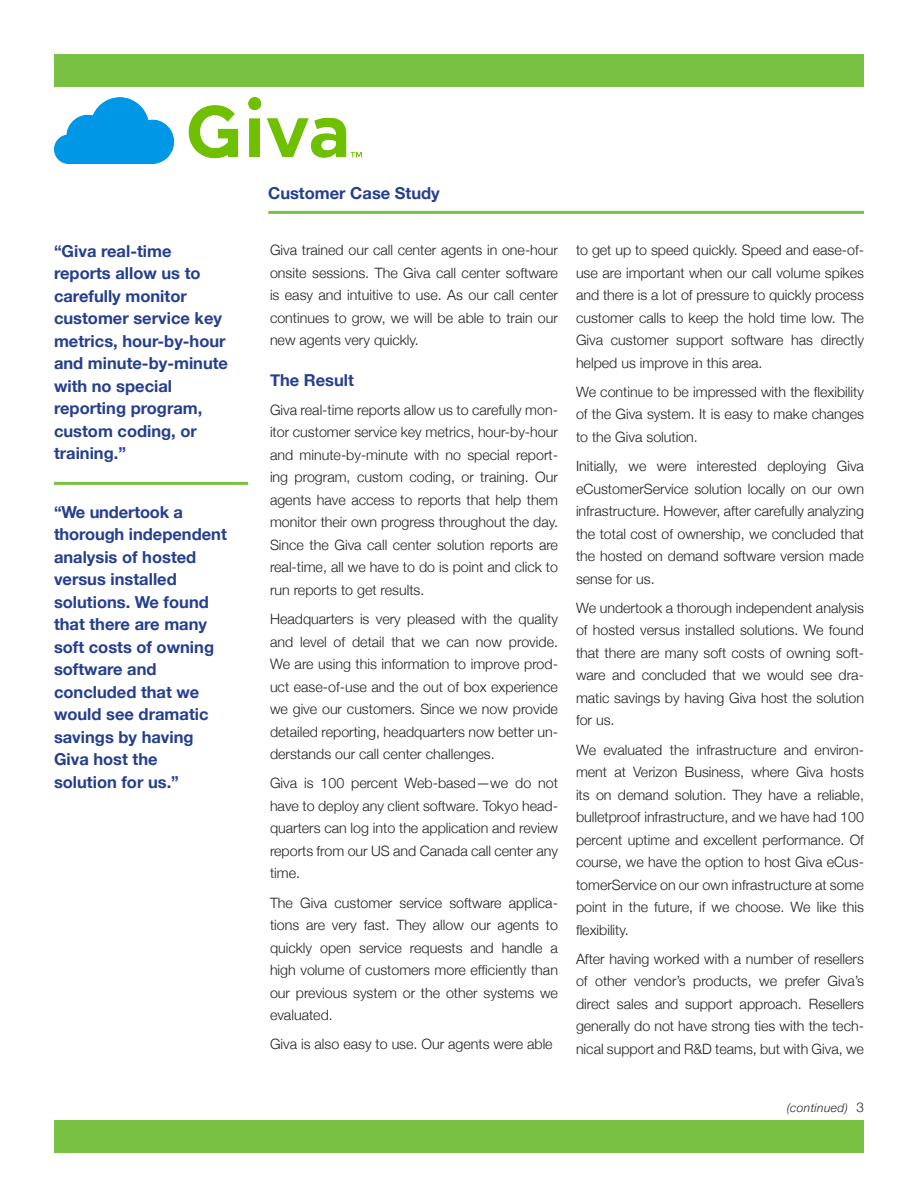
<style>
.page{position:relative;width:918px;height:1188px;background:#fff}
.page>*{position:absolute;margin:0;border:0;box-sizing:border-box;transform-origin:0 0}
.t1{font:700 16.5px/22.5px "Helvetica Neue";color:#253f8e}
.t2{font:300 14.25px/22.5px "Helvetica Neue";color:#231f20;text-align:justify}
.t3{font:italic 300 12px "Helvetica Neue";letter-spacing:.03em;color:#231f20}
.s1{font-style:normal;font-size:13.5px}
</style>
<div class="page">
<div style="left:54px;top:54px;width:810px;height:33px;background:#79c142"></div>
<hr style="left:268px;top:211px;width:596px;height:3px;background:#79c142">
<div style="left:54px;top:1120px;width:810px;height:33px;background:#79c142"></div>
<hr style="left:54px;top:482px;width:194px;height:3px;background:#79c142">
<img style="left:54px;top:97px;width:307px;height:66px">
<p class="t1" style="left:54px;top:239px;width:176px">“Giva real-time reports allow us to carefully monitor customer service key metrics, hour-by-hour and minute-by-minute with no special reporting program, custom coding, or training.”</p>
<p class="t1" style="left:54px;top:500px;width:174px">“We undertook a thorough independent analysis of hosted versus installed solutions. We found that there are many soft costs of owning software and concluded that we would see dramatic savings by having<br>Giva host the<br>solution for us.”</p>
<p class="t1" style="left:268px;top:182px;width:173px">Customer Case Study</p>
<p class="t2" style="left:270px;top:238px;width:290px">Giva trained our call center agents in one-hour onsite sessions. The Giva call center software is easy and intuitive to use. As our call center continues to grow, we will be able to train our new agents very quickly.</p>
<p class="t1" style="left:270px;top:368px;width:86px">The Result</p>
<p class="t2" style="left:270px;top:398px;width:290px">Giva real-time reports allow us to carefully mon&shy;itor customer service key metrics, hour-by-hour and minute-by-minute with no special report&shy;ing program, custom coding, or training. Our agents have access to reports that help them monitor their own progress throughout the day.<br>Since the Giva call center solution reports are real-time, all we have to do is point and click to run reports to get results.</p>
<p class="t2" style="left:270px;top:607px;width:290px">Headquarters is very pleased with the quality and level of detail that we can now provide.<br>We are using this information to improve prod&shy;uct ease-of-use and the out of box experience we give our customers. Since we now provide detailed reporting, headquarters now better un&shy;derstands our call center challenges.</p>
<p class="t2" style="left:270px;top:772px;width:290px">Giva is 100 percent Web-based—we do not have to deploy any client software. Tokyo head&shy;quarters can log into the application and review reports from our US and Canada call center any time.</p>
<p class="t2" style="left:270px;top:891px;width:290px">The Giva customer service software applica&shy;tions are very fast. They allow our agents to quickly open service requests and handle a high volume of customers more efficiently than our previous system or the other systems we evaluated.</p>
<p class="t2" style="left:270px;top:1033px;width:284px">Giva is also easy to use. Our agents were able</p>
<p class="t2" style="left:576px;top:238px;width:290px">to get up to speed quickly. Speed and ease-of&shy;use are important when our call volume spikes and there is a lot of pressure to quickly process customer calls to keep the hold time low. The Giva customer support software has directly helped us improve in this area.</p>
<p class="t2" style="left:576px;top:380px;width:290px">We continue to be impressed with the flexibility of the Giva system. It is easy to make changes to the Giva solution.</p>
<p class="t2" style="left:576px;top:454px;width:290px">Initially, we were interested deploying Giva eCustomerService solution locally on our own infrastructure. However, after carefully analyzing the total cost of ownership, we concluded that the hosted on demand software version made sense for us.</p>
<p class="t2" style="left:576px;top:596px;width:290px">We undertook a thorough independent analysis of hosted versus installed solutions. We found that there are many soft costs of owning soft&shy;ware and concluded that we would see dra&shy;matic savings by having Giva host the solution for us.</p>
<p class="t2" style="left:576px;top:738px;width:290px">We evaluated the infrastructure and environ&shy;ment at Verizon Business, where Giva hosts its on demand solution. They have a reliable, bulletproof infrastructure, and we have had 100 percent uptime and excellent performance. Of course, we have the option to host Giva eCus&shy;tomerService on our own infrastructure at some point in the future, if we choose. We like this flexibility.</p>
<p class="t2" style="left:576px;top:947px;width:290px">After having worked with a number of resellers of other vendor’s products, we prefer Giva’s direct sales and support approach. Resellers generally do not have strong ties with the tech&shy;nical support and R&amp;D teams, but with Giva, we</p>
<p class="t3" style="left:787px;top:1100px;width:79px">(continued) <span class="s1">3</span></p>
</div>
